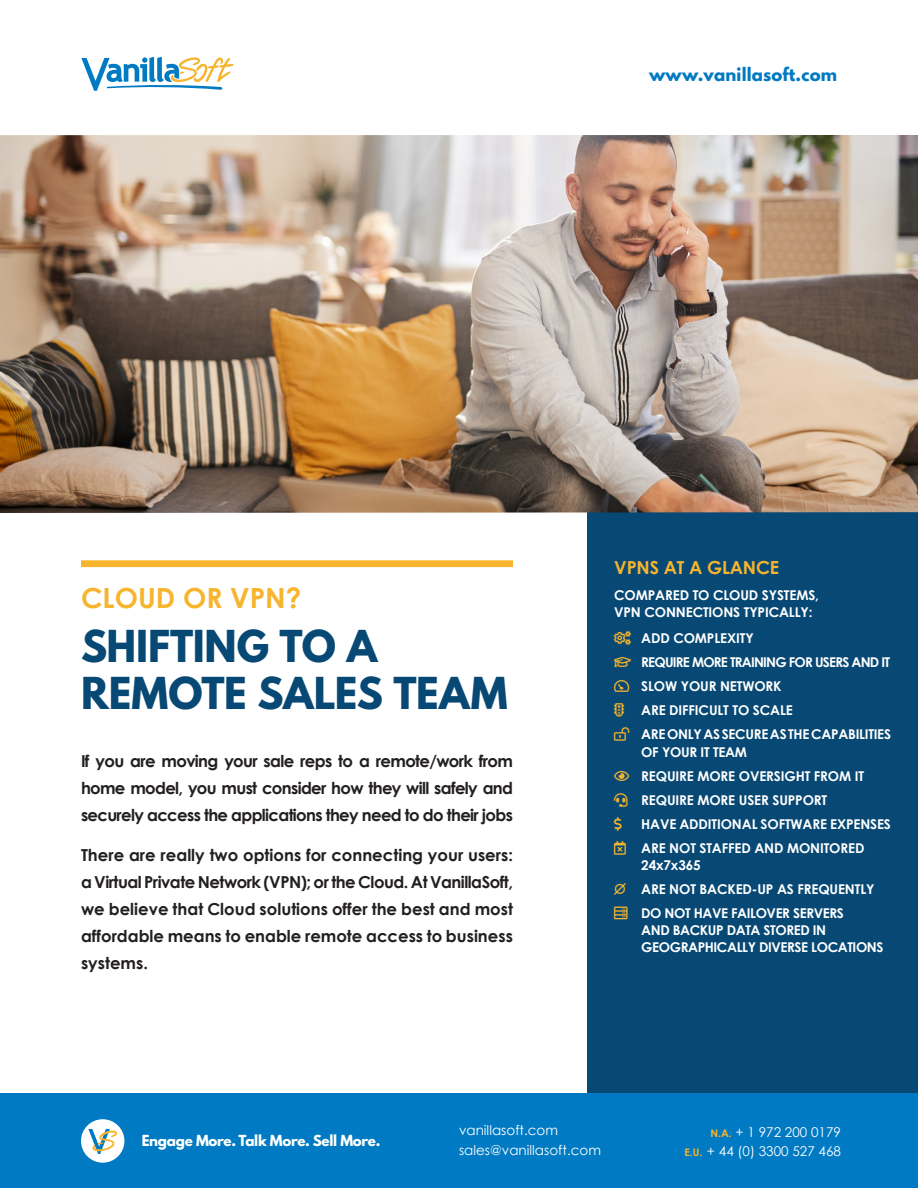
<style>
.page{position:relative;width:918px;height:1188px;background:#fff}
.page>*{position:absolute;margin:0;border:0;box-sizing:border-box;transform-origin:0 0}
._1__Section_Headers{font:700 39px/47.2px "League Spartan";letter-spacing:-.005em;color:#074974}
._2_-_Section_Subs{font:700 27.75px "Century Gothic";color:#f7b42d}
.TABLE_-_head{font:700 18px "Century Gothic";letter-spacing:-.01em;color:#f7b42d}
._3__Section_Intro{font:700 16.5px/27px "Century Gothic";letter-spacing:-.02em;color:#231f20;text-align:justify}
.t1{font:700 16.5px "League Spartan";letter-spacing:.01em;color:#007ac2}
._4__CALL_OUTS_-_smal{font:700 13.5px/17.2px "Century Gothic";letter-spacing:-.01em;color:#fff}
._4__CALL_OUTS_-_smal-2{font:700 13.5px/17.2px "Century Gothic";letter-spacing:-.03em;color:#fff}
.t2{font:13.5px/19.5px "Century Gothic";color:#fff}
._4__CALL_OUTS_-_smal-3{font:700 13.5px "Century Gothic";letter-spacing:-.06em;color:#fff}
.t3{font:700 13.5px "League Spartan";letter-spacing:-.02em;color:#fff}
.s1{color:#f7b42d}
.s2{font-weight:700;font-size:10.5px;color:#f7b42d}
</style>
<div class="page">
<div style="left:587px;top:418px;width:331px;height:770px;background:#074974"></div>
<img style="left:0;top:135px;width:918px;height:378px">
<div style="left:81px;top:560px;width:432px;height:7px;background:#f7b42d"></div>
<div style="left:0;top:1094px;width:918px;height:94px;background:#007ac2"></div>
<div style="left:81px;top:1119px;width:43px;height:44px;background:#fff;border-radius:50%"></div>
<svg style="left:88px;top:1129px;width:29px;height:25px"></svg>
<svg style="left:81px;top:57px;width:153px;height:34px"></svg>
<p class="t1" style="left:649px;top:61px;width:189px">www.vanillasoft.com</p>
<p class="_2_-_Section_Subs" style="left:81px;top:580px;width:222px">CLOUD OR VPN?</p>
<p class="_1__Section_Headers" style="left:81px;top:622px;width:428px">SHIFTING TO A<br>REMOTE SALES TEAM</p>
<p class="_3__Section_Intro" style="left:81px;top:747px;width:434px">If you are moving your sale reps to a remote/work from home model, you must consider how they will safely and securely access the applications they need to do their jobs</p>
<p class="_3__Section_Intro" style="left:81px;top:841px;width:434px">There are really two options for connecting your users: a Virtual Private Network (VPN); or the Cloud. At VanillaSoft, we believe that Cloud solutions offer the best and most affordable means to enable remote access to business systems.</p>
<p class="TABLE_-_head" style="left:614px;top:556px;width:167px">VPNS AT A GLANCE</p>
<p class="_4__CALL_OUTS_-_smal" style="left:614px;top:586px;width:206px">COMPARED TO CLOUD SYSTEMS,<br>VPN CONNECTIONS TYPICALLY:</p>
<p class="_4__CALL_OUTS_-_smal" style="left:641px;top:630px;width:114px">ADD COMPLEXITY</p>
<p class="_4__CALL_OUTS_-_smal-3" style="left:641px;top:654px;width:250px">REQUIRE MORE TRAINING FOR USERS AND IT</p>
<p class="_4__CALL_OUTS_-_smal" style="left:641px;top:678px;width:142px">SLOW YOUR NETWORK</p>
<p class="_4__CALL_OUTS_-_smal" style="left:641px;top:702px;width:153px">ARE DIFFICULT TO SCALE</p>
<p class="_4__CALL_OUTS_-_smal" style="left:641px;top:726px;width:251px">ARE ONLY AS SECURE AS THE CAPABILITIES<br>OF YOUR IT TEAM</p>
<p class="_4__CALL_OUTS_-_smal" style="left:614px;top:767px;width:251px"><span class="s1">■</span> REQUIRE MORE OVERSIGHT FROM IT</p>
<p class="_4__CALL_OUTS_-_smal" style="left:641px;top:791px;width:188px">REQUIRE MORE USER SUPPORT</p>
<p class="_4__CALL_OUTS_-_smal" style="left:641px;top:815px;width:251px">HAVE ADDITIONAL SOFTWARE EXPENSES</p>
<p class="_4__CALL_OUTS_-_smal" style="left:641px;top:839px;width:225px;text-indent:-27px"><span class="s1">▲</span> ARE NOT STAFFED AND MONITORED<br>24x7x365</p>
<p class="_4__CALL_OUTS_-_smal" style="left:641px;top:880px;width:235px">ARE NOT BACKED-UP AS FREQUENTLY</p>
<p class="_4__CALL_OUTS_-_smal-2" style="left:641px;top:904px;width:244px;text-indent:-27px"><span class="s1">✓</span> DO NOT HAVE FAILOVER SERVERS<br>AND BACKUP DATA STORED IN<br>GEOGRAPHICALLY DIVERSE LOCATIONS</p>
<p class="t3" style="left:142px;top:1130px;width:240px">Engage More. Talk More. Sell More.</p>
<p class="t2" style="left:459px;top:1120px;width:144px">vanillasoft.com sales@vanillasoft.com</p>
<p class="t2" style="left:684px;top:1122px;width:158px;line-height:19px;text-align:right"><span class="s2">N.A.</span> + 1 972 200 0179<br><span class="s2">E.U.</span> + 44 (0) 3300 527 468</p>
</div>
